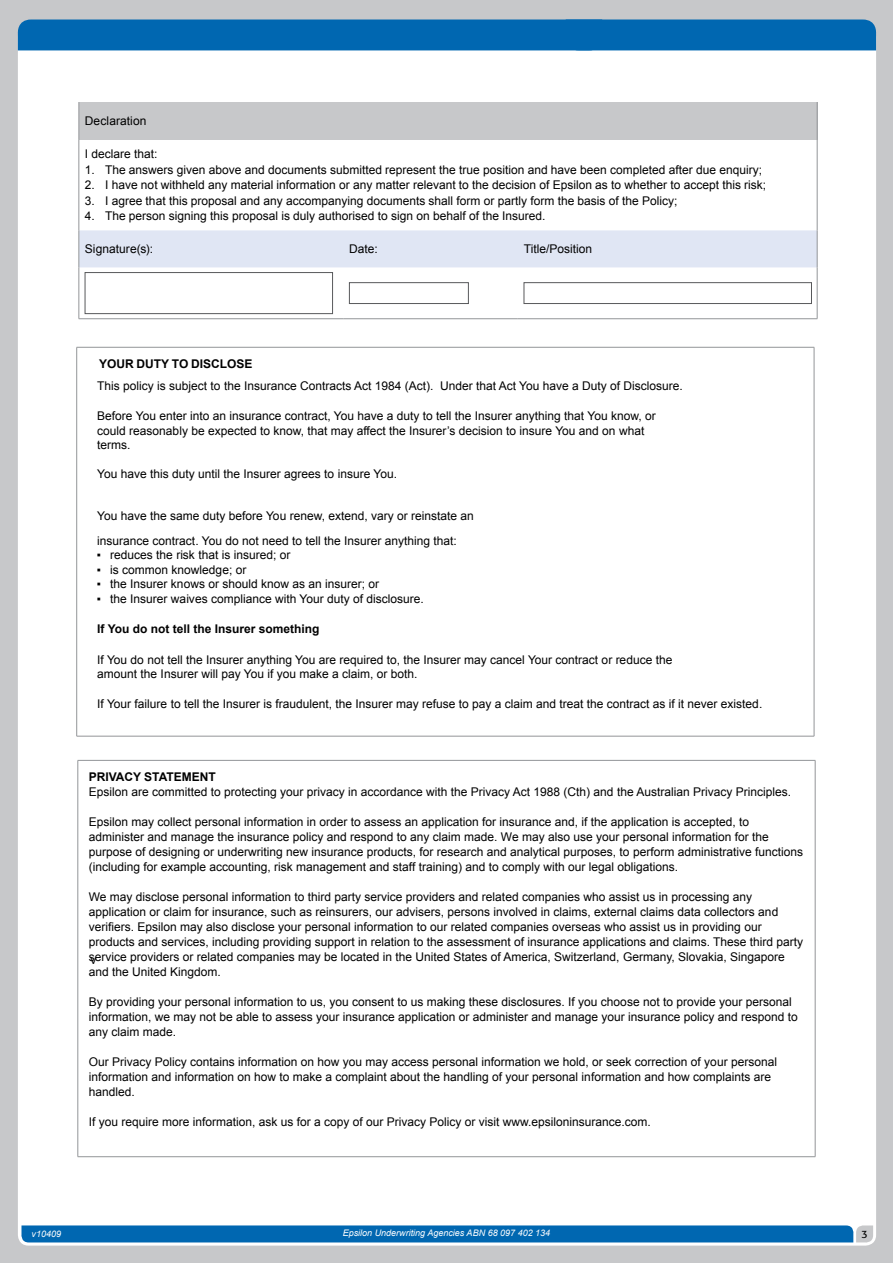
<style>
.page{position:relative;width:893px;height:1263px;background:#c7c8ca}
.page>*{position:absolute;margin:0;border:0;box-sizing:border-box;transform-origin:0 0}
.t1{font:12px/15px "Arial";color:#000}
.t2{font:700 12px "Arial";color:#000}
.t3{font:10.5px "Formata";color:#000}
.t4{font:italic 9px "Arial";color:#fff}
</style>
<div class="page">
<div style="left:18px;top:26px;width:858px;height:1219px;background:#fff;border-radius:11px"></div>
<svg style="left:21px;top:1225px;width:852px;height:18px;background:#1271b6"></svg>
<div style="left:17px;top:20px;width:860px;height:30px;background:#0067b1"></div>
<div style="left:79px;top:102px;width:738px;height:37px;background:#c7c8ca"></div>
<div style="left:80px;top:230px;width:737px;height:37px;background:#e0e6f4"></div>
<hr style="left:817px;top:102px;width:1px;height:37px;background:#939598">
<hr style="left:817px;top:139px;width:1px;height:91px;background:#939598">
<hr style="left:79px;top:102px;width:1px;height:37px;background:#939598">
<hr style="left:79px;top:139px;width:1px;height:91px;background:#939598">
<hr style="left:79px;top:230px;width:1px;height:37px;background:#939598">
<hr style="left:817px;top:230px;width:1px;height:37px;background:#939598">
<hr style="left:79px;top:267px;width:1px;height:52px;background:#939598">
<hr style="left:817px;top:267px;width:1px;height:52px;background:#939598">
<hr style="left:79px;top:318px;width:264px;height:1px;background:#939598">
<hr style="left:343px;top:318px;width:175px;height:1px;background:#939598">
<hr style="left:518px;top:318px;width:299px;height:1px;background:#939598">
<div style="left:85px;top:272px;width:248px;height:42px;background:#fff;border:1px solid #58595b"></div>
<div style="left:349px;top:282px;width:120px;height:22px;background:#fff;border:1px solid #58595b"></div>
<div style="left:524px;top:282px;width:288px;height:22px;background:#fff;border:1px solid #58595b"></div>
<hr style="left:77px;top:347px;width:737px;height:1px;background:#939598">
<hr style="left:76px;top:347px;width:1px;height:389px;background:#939598">
<hr style="left:814px;top:347px;width:1px;height:389px;background:#939598">
<hr style="left:77px;top:736px;width:737px;height:1px;background:#939598">
<hr style="left:78px;top:760px;width:737px;height:1px;background:#939598">
<hr style="left:78px;top:760px;width:1px;height:396px;background:#939598">
<hr style="left:815px;top:760px;width:1px;height:396px;background:#939598">
<hr style="left:78px;top:1156px;width:737px;height:1px;background:#939598">
<p class="t1" style="left:85px;top:113px;width:63px">Declaration</p>
<p class="t1" style="left:85px;top:146px;width:74px">I declare that:</p>
<p class="t1" style="left:85px;top:162px;width:679px">1. The answers given above and documents submitted represent the true position and have been completed after due enquiry;</p>
<p class="t1" style="left:85px;top:178px;width:683px">2. I have not withheld any material information or any matter relevant to the decision of Epsilon as to whether to accept this risk;</p>
<p class="t1" style="left:85px;top:193px;width:594px">3. I agree that this proposal and any accompanying documents shall form or partly form the basis of the Policy;</p>
<p class="t1" style="left:85px;top:209px;width:462px">4. The person signing this proposal is duly authorised to sign on behalf of the Insured.</p>
<p class="t1" style="left:85px;top:242px;width:70px">Signature(s):</p>
<p class="t1" style="left:349px;top:242px;width:30px">Date:</p>
<p class="t1" style="left:524px;top:242px;width:70px">Title/Position</p>
<p class="t2" style="left:99px;top:356px;width:155px">YOUR DUTY TO DISCLOSE</p>
<p class="t1" style="left:97px;top:378px;width:587px">This policy is subject to the Insurance Contracts Act 1984 (Act). Under that Act You have a Duty of Disclosure.</p>
<p class="t1" style="left:97px;top:409px;width:560px;line-height:14.4px">Before You enter into an insurance contract, You have a duty to tell the Insurer anything that You know, or could reasonably be expected to know, that may affect the Insurer’s decision to insure You and on what terms.</p>
<p class="t1" style="left:97px;top:467px;width:301px">You have this duty until the Insurer agrees to insure You.</p>
<p class="t1" style="left:97px;top:503px;width:378px;line-height:25.2px">You have the same duty before You renew, extend, vary or reinstate an insurance contract. You do not need to tell the Insurer anything that:</p>
<p class="t1" style="left:97px;top:548px;width:195px">▪ reduces the risk that is insured; or</p>
<p class="t1" style="left:97px;top:562px;width:151px">▪ is common knowledge; or</p>
<p class="t1" style="left:97px;top:577px;width:284px">▪ the Insurer knows or should know as an insurer; or</p>
<p class="t1" style="left:97px;top:591px;width:328px">▪ the Insurer waives compliance with Your duty of disclosure.</p>
<p class="t2" style="left:97px;top:621px;width:224px">If You do not tell the Insurer something</p>
<p class="t1" style="left:97px;top:652px;width:577px;line-height:14.4px">If You do not tell the Insurer anything You are required to, the Insurer may cancel Your contract or reduce the amount the Insurer will pay You if you make a claim, or both.</p>
<p class="t1" style="left:97px;top:696px;width:666px">If Your failure to tell the Insurer is fraudulent, the Insurer may refuse to pay a claim and treat the contract as if it never existed.</p>
<p class="t2" style="left:89px;top:769px;width:129px">PRIVACY STATEMENT</p>
<p class="t1" style="left:89px;top:785px;width:704px">Epsilon are committed to protecting your privacy in accordance with the Privacy Act 1988 (Cth) and the Australian Privacy Principles.</p>
<p class="t1" style="left:89px;top:815px;width:716px">Epsilon may collect personal information in order to assess an application for insurance and, if the application is accepted, to administer and manage the insurance policy and respond to any claim made. We may also use your personal information for the purpose of designing or underwriting new insurance products, for research and analytical purposes, to perform administrative functions (including for example accounting, risk management and staff training) and to comply with our legal obligations.</p>
<p class="t1" style="left:89px;top:890px;width:716px">We may disclose personal information to third party service providers and related companies who assist us in processing any application or claim for insurance, such as reinsurers, our advisers, persons involved in claims, external claims data collectors and verifiers. Epsilon may also disclose your personal information to our related companies overseas who assist us in providing our products and services, including providing support in relation to the assessment of insurance applications and claims. These third party service providers or related companies may be located in the United States of America, Switzerland, Germany, Slovakia, Singapore and the United Kingdom.</p>
<p class="t1" style="left:89px;top:995px;width:710px">By providing your personal information to us, you consent to us making these disclosures. If you choose not to provide your personal information, we may not be able to assess your insurance application or administer and manage your insurance policy and respond to any claim made.</p>
<p class="t1" style="left:89px;top:1055px;width:690px">Our Privacy Policy contains information on how you may access personal information we hold, or seek correction of your personal information and information on how to make a complaint about the handling of your personal information and how complaints are handled.</p>
<p class="t1" style="left:89px;top:1115px;width:564px">If you require more information, ask us for a copy of our Privacy Policy or visit www.epsiloninsurance.com.</p>
<p class="t1" style="left:91px;top:952px;width:7px">v</p>
<p class="t4" style="left:32px;top:1228px;width:31px">v10409</p>
<p class="t4" style="left:343px;top:1227px;width:209px">Epsilon Underwriting Agencies ABN 68 097 402 134</p>
<p class="t3" style="left:861px;top:1227px;width:8px">3</p>
</div>
